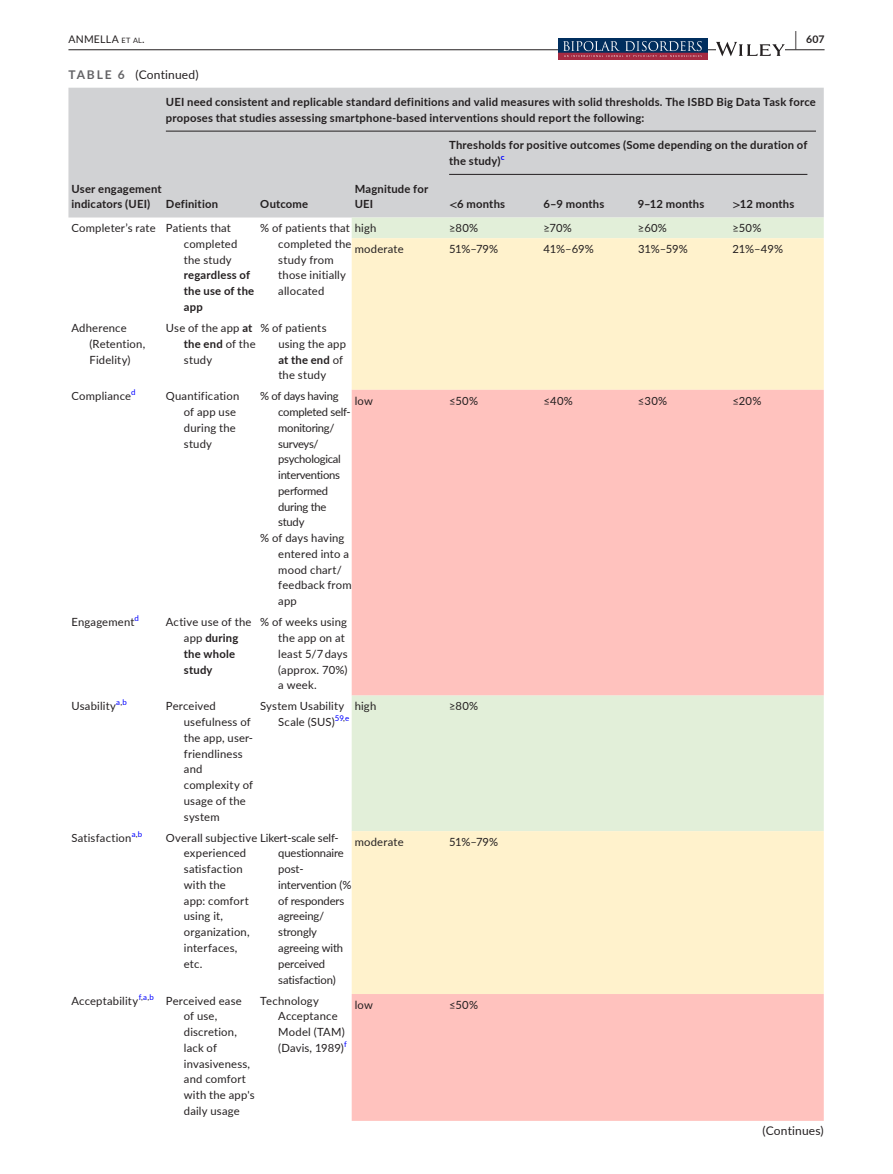
<style>
.page{position:relative;width:893px;height:1174px;background:#fff}
.page>*{position:absolute;margin:0;border:0;box-sizing:border-box;transform-origin:0 0}
.t1{font:12px "Lato";letter-spacing:.015em;color:#231f20}
.t2{font:11.25px/15.8px "Lato";letter-spacing:.015em;color:#231f20}
.t3{font:700 11.25px/15.8px "Lato";letter-spacing:.02em;color:#231f20}
.t4{font:11.25px/15.8px "Lato";letter-spacing:-.01em;color:#231f20}
.t5{font:11.25px "Lato";letter-spacing:-.025em;color:#231f20}
.t6{font:11.25px "Lato";letter-spacing:-.03em;color:#231f20}
.t7{font:10.5px "Lato";letter-spacing:.02em;color:#231f20}
.t8{font:700 10.5px "Lato";color:#231f20}
.t9{font:7.8px "Lato";color:#00f}
.t10{font:700 7.8px "Lato";color:#00f}
.s1{font-size:7.35px}
.s2{font-size:19.5px}
.s3{font-weight:700;color:#636366}
.s4{font-family:"STIX"}
.s5{font-weight:700}
.s6{font-weight:400}
.s7{color:#231f20}
</style>
<div class="page">
<hr style="left:68px;top:49px;width:756px;height:1px;background:#231f20">
<img style="left:559px;top:38px;width:149px;height:22px">
<svg style="left:716px;top:42px;width:69px;height:14px"></svg>
<div style="left:68px;top:88px;width:756px;height:129px;background:#d1d2d4"></div>
<div style="left:352px;top:217px;width:472px;height:21px;background:#e2efd9"></div>
<div style="left:352px;top:238px;width:472px;height:152px;background:#fff2cc"></div>
<svg style="left:352px;top:390px;width:472px;height:730px;background:#f9d5c6"></svg>
<hr style="left:166px;top:131px;width:650px;height:1px;background:#231f20">
<hr style="left:449px;top:174px;width:358px;height:1px;background:#231f20">
<p class="t7" style="left:68px;top:31px;width:78px">ANMELLA <span class="s1">et al</span>.</p>
<p class="t8" style="left:795px;top:31px;width:31px"><span class="s2">|</span> 607</p>
<p class="t1" style="left:68px;top:66px;width:132px"><span class="s3">TABLE 6</span> (Continued)</p>
<p class="t3" style="left:166px;top:93px;width:651px">UEI need consistent and replicable standard definitions and valid measures with solid thresholds. The ISBD Big Data Task force proposes that studies assessing smartphone-based interventions should report the following:</p>
<p class="t3" style="left:71px;top:180px;width:92px">User engagement indicators (UEI)</p>
<p class="t3" style="left:166px;top:196px;width:54px">Definition</p>
<p class="t3" style="left:260px;top:196px;width:49px">Outcome</p>
<p class="t3" style="left:355px;top:180px;width:75px">Magnitude for<br>UEI</p>
<p class="t3" style="left:449px;top:137px;width:360px">Thresholds for positive outcomes (Some depending on the duration of the study)</p>
<p class="t10" style="left:501px;top:151px;width:5px">c</p>
<p class="t3" style="left:449px;top:196px;width:58px"><span class="s4">&lt;</span>6 months</p>
<p class="t3" style="left:543px;top:196px;width:62px">6–9 months</p>
<p class="t3" style="left:638px;top:196px;width:68px">9–12 months</p>
<p class="t3" style="left:732px;top:196px;width:64px"><span class="s4">&gt;</span>12 months</p>
<p class="t2" style="left:184px;top:220px;width:55px;text-indent:-112px">Completer’s rate Patients that completed the study</p>
<p class="t3" style="left:184px;top:267px;width:72px">regardless of the use of the app</p>
<p class="t2" style="left:278px;top:220px;width:99px;text-indent:-18px">% of patients that high completed the study from<br>those initially allocated</p>
<p class="t2" style="left:449px;top:220px;width:31px">≥80%</p>
<p class="t2" style="left:544px;top:220px;width:30px">≥70%</p>
<p class="t2" style="left:638px;top:220px;width:31px">≥60%</p>
<p class="t2" style="left:732px;top:220px;width:30px">≥50%</p>
<p class="t2" style="left:355px;top:241px;width:50px">moderate</p>
<p class="t2" style="left:449px;top:241px;width:51px">51%–79%</p>
<p class="t2" style="left:544px;top:241px;width:52px">41%–69%</p>
<p class="t2" style="left:638px;top:241px;width:51px">31%–59%</p>
<p class="t2" style="left:732px;top:241px;width:52px">21%–49%</p>
<p class="t2" style="left:90px;top:319px;width:57px;text-indent:-18px">Adherence (Retention,<br>Fidelity)</p>
<p class="t2" style="left:184px;top:319px;width:73px;text-indent:-18px">Use of the app <span class="s5">at the end</span> of the study</p>
<p class="t2" style="left:278px;top:319px;width:69px;text-indent:-18px">% of patients using the app <span class="s5">at the end</span> of the study</p>
<p class="t2" style="left:72px;top:388px;width:61px">Compliance</p>
<p class="t9" style="left:131px;top:387px;width:6px">d</p>
<p class="t2" style="left:184px;top:388px;width:57px;text-indent:-18px">Quantification of app use during the study</p>
<p class="t5" style="left:260px;top:388px;width:80px">% of days having</p>
<p class="t2" style="left:355px;top:392px;width:20px">low</p>
<p class="t2" style="left:449px;top:392px;width:30px">≤50%</p>
<p class="t2" style="left:544px;top:392px;width:31px">≤40%</p>
<p class="t2" style="left:638px;top:392px;width:31px">≤30%</p>
<p class="t2" style="left:732px;top:392px;width:30px">≤20%</p>
<p class="t5" style="left:278px;top:404px;width:74px">completed self-</p>
<p class="t5" style="left:278px;top:420px;width:58px">monitoring/</p>
<p class="t6" style="left:278px;top:435px;width:42px">surveys/</p>
<p class="t5" style="left:278px;top:451px;width:64px">psychological</p>
<p class="t5" style="left:278px;top:467px;width:63px">interventions</p>
<p class="t5" style="left:278px;top:483px;width:51px">performed</p>
<p class="t5" style="left:278px;top:498px;width:50px">during the</p>
<p class="t2" style="left:278px;top:514px;width:28px">study</p>
<p class="t2" style="left:260px;top:530px;width:86px">% of days having</p>
<p class="t2" style="left:278px;top:545px;width:72px">entered into a</p>
<p class="t2" style="left:278px;top:561px;width:65px">mood chart/</p>
<p class="t2" style="left:278px;top:577px;width:75px">feedback from</p>
<p class="t2" style="left:278px;top:593px;width:20px">app</p>
<p class="t2" style="left:71px;top:614px;width:65px">Engagement</p>
<p class="t9" style="left:135px;top:613px;width:6px">d</p>
<p class="t3" style="left:184px;top:614px;width:69px;text-indent:-18px"><span class="s6">Active use of the app</span> during the whole study</p>
<p class="t2" style="left:278px;top:614px;width:71px;text-indent:-18px">% of weeks using the app on at least 5/7 days (approx. 70%) a week.</p>
<p class="t2" style="left:71px;top:698px;width:46px">Usability</p>
<p class="t9" style="left:116px;top:697px;width:12px">a<span class="s7">,</span>b</p>
<p class="t2" style="left:184px;top:698px;width:71px;text-indent:-18px">Perceived usefulness of the app, user&shy;friendliness and complexity of usage of the system</p>
<p class="t2" style="left:278px;top:698px;width:68px;text-indent:-18px">System Usability<br>Scale (SUS)</p>
<p class="t2" style="left:355px;top:698px;width:23px">high</p>
<p class="t2" style="left:449px;top:698px;width:31px">≥80%</p>
<p class="t9" style="left:335px;top:712px;width:16px">59<span class="s7">,</span>e</p>
<p class="t2" style="left:71px;top:829px;width:62px">Satisfaction</p>
<p class="t9" style="left:132px;top:828px;width:12px">a<span class="s7">,</span>b</p>
<p class="t2" style="left:184px;top:829px;width:156px;text-indent:-18px">Overall subjective Likert-scale self&shy;experienced<br>satisfaction<br>with the<br>app: comfort<br>using it,<br>organization,<br>interfaces,<br>etc.</p>
<p class="t2" style="left:355px;top:833px;width:50px">moderate</p>
<p class="t2" style="left:449px;top:833px;width:51px">51%–79%</p>
<p class="t4" style="left:278px;top:845px;width:75px">questionnaire post&shy;intervention (% of responders agreeing/ strongly agreeing with perceived satisfaction)</p>
<p class="t2" style="left:71px;top:992px;width:68px">Acceptability</p>
<p class="t9" style="left:139px;top:991px;width:17px">f<span class="s7">,</span>a<span class="s7">,</span>b</p>
<p class="t2" style="left:184px;top:992px;width:72px;text-indent:-18px">Perceived ease of use, discretion, lack of invasiveness, and comfort with the app's daily usage</p>
<p class="t2" style="left:278px;top:992px;width:70px;text-indent:-18px">Technology<br>Acceptance<br>Model (TAM) (Davis, 1989)<sup>f</sup></p>
<p class="t2" style="left:355px;top:996px;width:20px">low</p>
<p class="t2" style="left:449px;top:996px;width:30px">≤50%</p>
<p class="t1" style="left:762px;top:1122px;width:63px">(Continues)</p>
</div>
